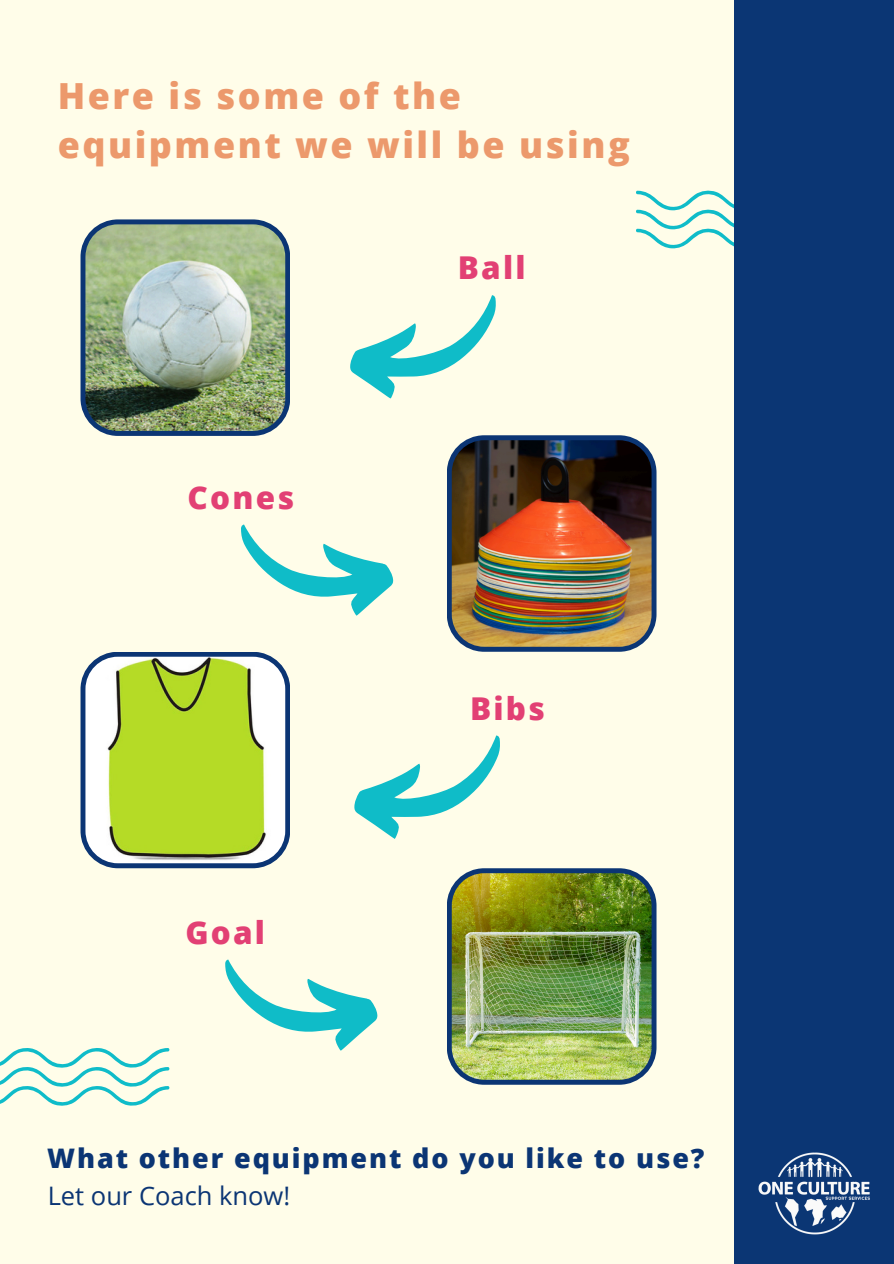
<style>
.page{position:relative;width:894px;height:1264px;background:#fff}
.page>*{position:absolute;margin:0;border:0;box-sizing:border-box;transform-origin:0 0}
.t1{font:800 36px/49.5px "Open Sans";letter-spacing:.07em;color:#ec996c}
.t2{font:800 31.5px "Open Sans";letter-spacing:.07em;color:#e24074}
.t3{font:800 27px "Open Sans";letter-spacing:.07em;color:#0b3574}
.t4{font:25.5px "Open Sans";color:#0b3574}
</style>
<div class="page">
<div style="left:0;top:0;width:893px;height:1263px;background:#fffde9"></div>
<svg style="left:636px;top:190px;width:98px;height:59px"></svg>
<div style="left:734px;top:0;width:159px;height:1263px;background:#0b3674"></div>
<img style="left:80px;top:219px;width:210px;height:217px">
<svg style="left:350px;top:295px;width:146px;height:104px"></svg>
<img style="left:447px;top:868px;width:209px;height:216px">
<svg style="left:80px;top:652px;width:210px;height:216px;background:#b8d16d"></svg>
<img style="left:447px;top:435px;width:209px;height:216px">
<svg style="left:241px;top:524px;width:153px;height:92px"></svg>
<svg style="left:354px;top:735px;width:146px;height:104px"></svg>
<svg style="left:225px;top:959px;width:153px;height:92px"></svg>
<svg style="left:0;top:1048px;width:169px;height:58px"></svg>
<img style="left:758px;top:1152px;width:112px;height:83px">
<h2 class="t1" style="left:58px;top:70px;width:573px">Here is some of the equipment we will be using</h2>
<p class="t2" style="left:187px;top:475px;width:108px">Cones</p>
<p class="t2" style="left:185px;top:910px;width:81px">Goal</p>
<p class="t2" style="left:458px;top:245px;width:69px">Ball</p>
<h2 class="t2" style="left:470px;top:686px;width:76px">Bibs</h2>
<h2 class="t3" style="left:47px;top:1139px;width:658px">What other equipment do you like to use?</h2>
<p class="t4" style="left:48px;top:1178px;width:244px">Let our Coach know!</p>
</div>
